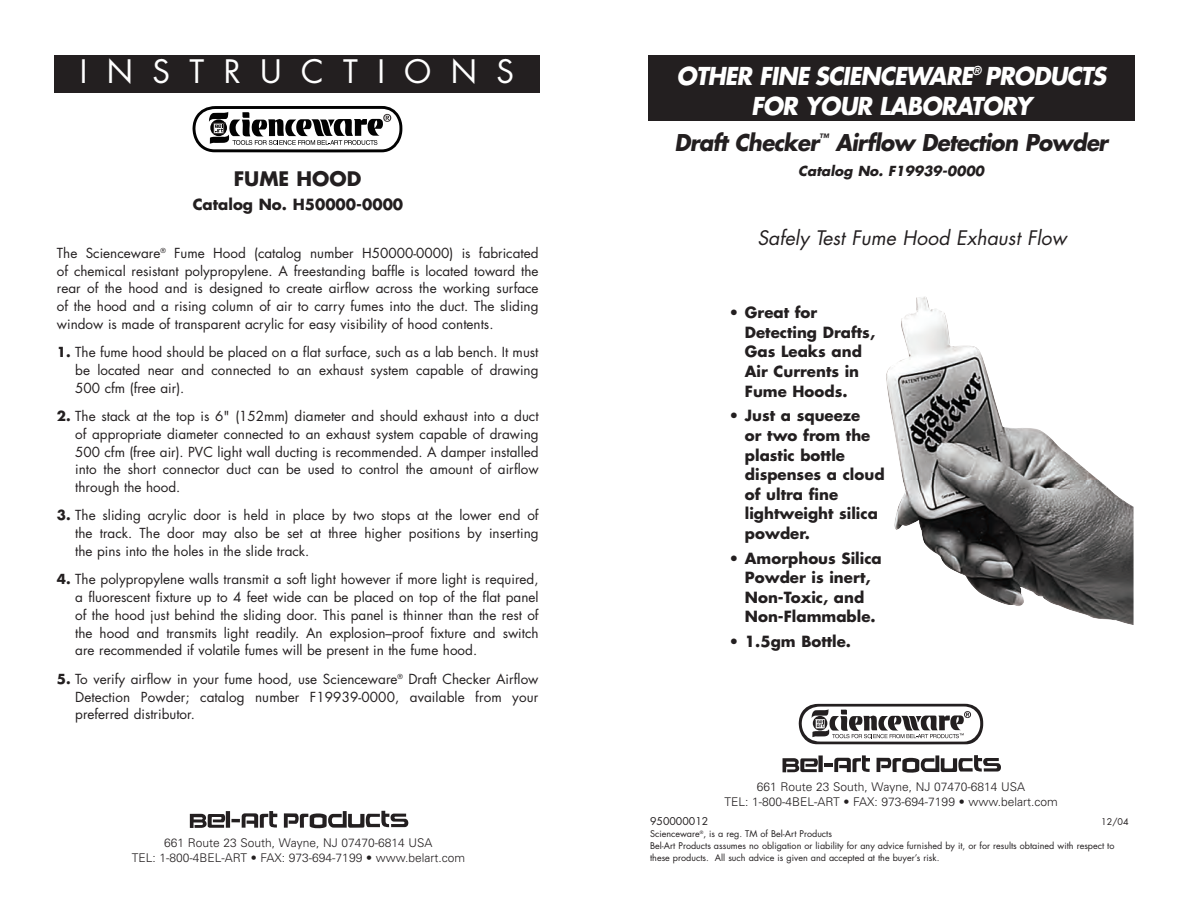
<style>
.page{position:relative;width:1188px;height:918px;background:#fff}
.page>*{position:absolute;margin:0;border:0;box-sizing:border-box;transform-origin:0 0}
.t1{font:31.5px "Futura";letter-spacing:.615em;color:#fff}
.t2{font:italic 700 24px/30px "Futura";letter-spacing:-.035em;color:#fff;text-align:center;scale:.95 1}
.t3{font:italic 700 22.5px "Futura";letter-spacing:-.035em;color:#231f20;scale:.95 1}
.t4{font:italic 19.5px "Futura";color:#231f20}
.t5{font:700 19.5px "Futura";color:#231f20}
.t6{font:700 15px/19.5px "Futura";color:#231f20}
.t7{font:13.5px/17.7px "Futura";color:#231f20;text-align:justify}
.t8{font:italic 700 13.5px "Futura";color:#231f20}
.t9{font:300 12px/15px "Univers";color:#231f20;text-align:center}
.t10{font:10.5px "Futura";color:#231f20}
.t11{font:9px/11.9px "Futura";color:#231f20}
.s1{font-weight:700}
</style>
<div class="page">
<div style="left:54px;top:56px;width:486px;height:37px;background:#231f20"></div>
<svg style="left:192px;top:106px;width:211px;height:47px"></svg>
<div style="left:648px;top:55px;width:486px;height:65px;background:#231f20"></div>
<img style="left:886px;top:296px;width:248px;height:329px">
<svg style="left:190px;top:811px;width:87px;height:17px"></svg>
<svg style="left:284px;top:811px;width:124px;height:17px"></svg>
<svg style="left:783px;top:755px;width:87px;height:17px"></svg>
<svg style="left:877px;top:755px;width:124px;height:18px"></svg>
<svg style="left:799px;top:704px;width:184px;height:40px"></svg>
<h1 class="t1" style="left:80px;top:57px;width:436px">INSTRUCTIONS</h1>
<h3 class="t5" style="left:234px;top:170px;width:129px">FUME HOOD</h3>
<p class="t6" style="left:193px;top:196px;width:212px">Catalog No. H50000-0000</p>
<p class="t7" style="left:57px;top:245px;width:483px">The Scienceware<sup>®</sup> Fume Hood (catalog number H50000-0000) is fabricated of chemical resistant polypropylene. A freestanding baffle is located toward the rear of the hood and is designed to create airflow across the working surface of the hood and a rising column of air to carry fumes into the duct. The sliding window is made of transparent acrylic for easy visibility of hood contents.</p>
<p class="t7" style="left:75px;top:345px;width:465px;text-indent:-18px"><span class="s1">1.</span> The fume hood should be placed on a flat surface, such as a lab bench. It must be located near and connected to an exhaust system capable of drawing 500 cfm (free air).</p>
<p class="t7" style="left:75px;top:408px;width:465px;text-indent:-18px"><span class="s1">2.</span> The stack at the top is 6" (152mm) diameter and should exhaust into a duct of appropriate diameter connected to an exhaust system capable of drawing 500 cfm (free air). PVC light wall ducting is recommended. A damper installed into the short connector duct can be used to control the amount of airflow through the hood.</p>
<p class="t7" style="left:75px;top:508px;width:465px;text-indent:-18px"><span class="s1">3.</span> The sliding acrylic door is held in place by two stops at the lower end of the track. The door may also be set at three higher positions by inserting the pins into the holes in the slide track.</p>
<p class="t7" style="left:75px;top:572px;width:465px;text-indent:-18px"><span class="s1">4.</span> The polypropylene walls transmit a soft light however if more light is required, a fluorescent fixture up to 4 feet wide can be placed on top of the flat panel of the hood just behind the sliding door. This panel is thinner than the rest of the hood and transmits light readily. An explosion–proof fixture and switch are recommended if volatile fumes will be present in the fume hood.</p>
<p class="t7" style="left:75px;top:671px;width:465px;text-indent:-18px"><span class="s1">5.</span> To verify airflow in your fume hood, use Scienceware<sup>®</sup> Draft Checker Airflow Detection Powder; catalog number F19939-0000, available from your preferred distributor.</p>
<p class="t9" style="left:132px;top:836px;width:335px">661 Route 23 South, Wayne, NJ 07470-6814 USA<br>TEL: 1-800-4BEL-ART • FAX: 973-694-7199 • www.belart.com</p>
<h2 class="t2" style="left:677px;top:63px;width:454px">OTHER FINE SCIENCEWARE<sup>®</sup> PRODUCTS<br>FOR YOUR LABORATORY</h2>
<h3 class="t3" style="left:675px;top:132px;width:458px">Draft Checker<sup>™</sup> Airflow Detection Powder</h3>
<p class="t8" style="left:798px;top:165px;width:187px">Catalog No. F19939-0000</p>
<h3 class="t4" style="left:757px;top:229px;width:311px">Safely Test Fume Hood Exhaust Flow</h3>
<p class="t6" style="left:745px;top:304px;width:132px;text-indent:-16px">• Great for<br>Detecting Drafts,<br>Gas Leaks and<br>Air Currents in<br>Fume Hoods.</p>
<p class="t6" style="left:745px;top:407px;width:141px;text-indent:-16px">• Just a squeeze<br>or two from the plastic bottle dispenses a cloud of ultra fine lightweight silica powder.</p>
<p class="t6" style="left:745px;top:550px;width:138px;text-indent:-16px">• Amorphous Silica<br>Powder is inert,<br>Non-Toxic, and<br>Non-Flammable.</p>
<p class="t6" style="left:729px;top:633px;width:124px">• 1.5gm Bottle.</p>
<p class="t9" style="left:724px;top:780px;width:335px">661 Route 23 South, Wayne, NJ 07470-6814 USA<br>TEL: 1-800-4BEL-ART • FAX: 973-694-7199 • www.belart.com</p>
<p class="t10" style="left:650px;top:816px;width:60px">950000012</p>
<p class="t11" style="left:1101px;top:816px;width:29px">12/04</p>
<p class="t11" style="left:650px;top:829px;width:466px">Scienceware<sup>®</sup>, is a reg. TM of Bel-Art Products<br>Bel-Art Products assumes no obligation or liability for any advice furnished by it, or for results obtained with respect to these products. All such advice is given and accepted at the buyer’s risk.</p>
</div>
